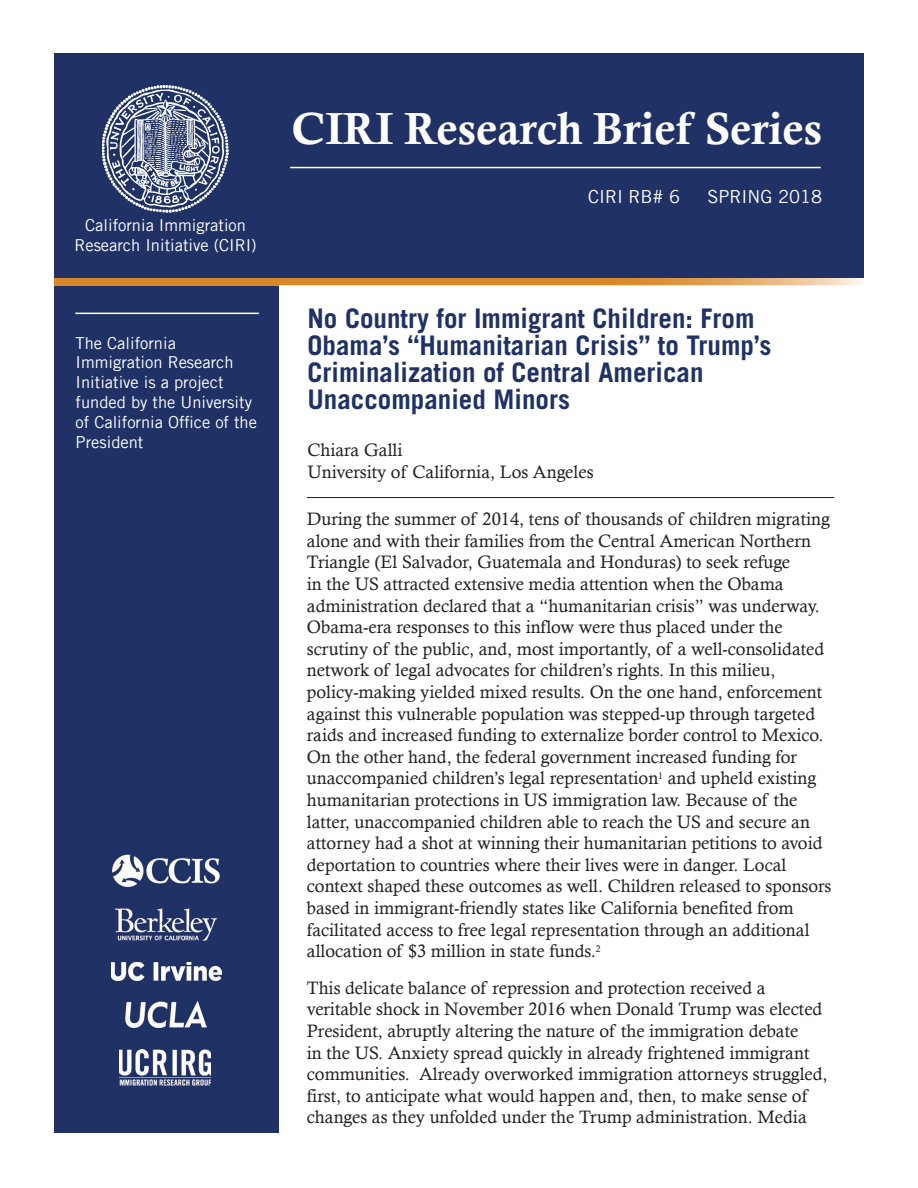
<style>
.page{position:relative;width:918px;height:1188px;background:#fff}
.page>*{position:absolute;margin:0;border:0;box-sizing:border-box;transform-origin:0 0}
.t1{font:45px "Calis MT Bol";color:#fff}
.t2{font:700 27px/27px "Trade Gothic LT Std";color:#1f3165}
.t3{font:18px/21.6px "Calisto";color:#231f20}
.t4{font:18px "Trade Gothic LT";color:#fff}
.t5{font:16.5px/19.8px "Trade Gothic LT";color:#fff}
</style>
<div class="page">
<div style="left:54px;top:279px;width:224px;height:853px;background:#1f3165"></div>
<hr style="left:75px;top:313px;width:184px;height:1px;background:#fff">
<hr style="left:307px;top:497px;width:527px;height:1px;background:#231f20">
<svg style="left:54px;top:278px;width:810px;height:7px;background:#dd9846"></svg>
<div style="left:54px;top:279px;width:224px;height:6px;background:#d88828"></div>
<img style="left:112px;top:854px;width:108px;height:34px">
<img style="left:111px;top:962px;width:110px;height:18px">
<img style="left:116px;top:909px;width:100px;height:31px">
<img style="left:119px;top:1049px;width:92px;height:37px">
<img style="left:126px;top:1001px;width:80px;height:27px">
<div style="left:54px;top:54px;width:810px;height:224px;background:#1f3165"></div>
<hr style="left:290px;top:167px;width:531px;height:1px;background:#fff">
<img style="left:102px;top:86px;width:127px;height:127px">
<p class="t5" style="left:74px;top:215px;width:184px;text-align:center">California Immigration<br>Research Initiative (CIRI)</p>
<p class="t5" style="left:76px;top:333px;width:183px">The California<br>Immigration Research<br>Initiative is a project funded by the University of California Office of the<br>President</p>
<h1 class="t1" style="left:292px;top:102px;width:532px">CIRI Research Brief Series</h1>
<p class="t4" style="left:588px;top:186px;width:93px">CIRI RB# 6</p>
<p class="t4" style="left:708px;top:186px;width:116px">SPRING 2018</p>
<h2 class="t2" style="left:308px;top:305px;width:465px">No Country for Immigrant Children: From Obama’s “Humanitarian Crisis” to Trump’s Criminalization of Central American Unaccompanied Minors</h2>
<p class="t3" style="left:308px;top:439px;width:288px">Chiara Galli<br>University of California, Los Angeles</p>
<p class="t3" style="left:307px;top:508px;width:526px">During the summer of 2014, tens of thousands of children migrating alone and with their families from the Central American Northern Triangle (El Salvador, Guatemala and Honduras) to seek refuge<br>in the US attracted extensive media attention when the Obama administration declared that a “humanitarian crisis” was underway.<br>Obama-era responses to this inflow were thus placed under the scrutiny of the public, and, most importantly, of a well-consolidated network of legal advocates for children’s rights. In this milieu, policy-making yielded mixed results. On the one hand, enforcement against this vulnerable population was stepped-up through targeted raids and increased funding to externalize border control to Mexico.<br>On the other hand, the federal government increased funding for unaccompanied children’s legal representation<sup>1</sup> and upheld existing humanitarian protections in US immigration law. Because of the latter, unaccompanied children able to reach the US and secure an attorney had a shot at winning their humanitarian petitions to avoid deportation to countries where their lives were in danger. Local context shaped these outcomes as well. Children released to sponsors based in immigrant-friendly states like California benefited from facilitated access to free legal representation through an additional allocation of $3 million in state funds.<sup>2</sup></p>
<p class="t3" style="left:307px;top:977px;width:522px">This delicate balance of repression and protection received a veritable shock in November 2016 when Donald Trump was elected President, abruptly altering the nature of the immigration debate<br>in the US. Anxiety spread quickly in already frightened immigrant communities. Already overworked immigration attorneys struggled, first, to anticipate what would happen and, then, to make sense of changes as they unfolded under the Trump administration. Media</p>
</div>
